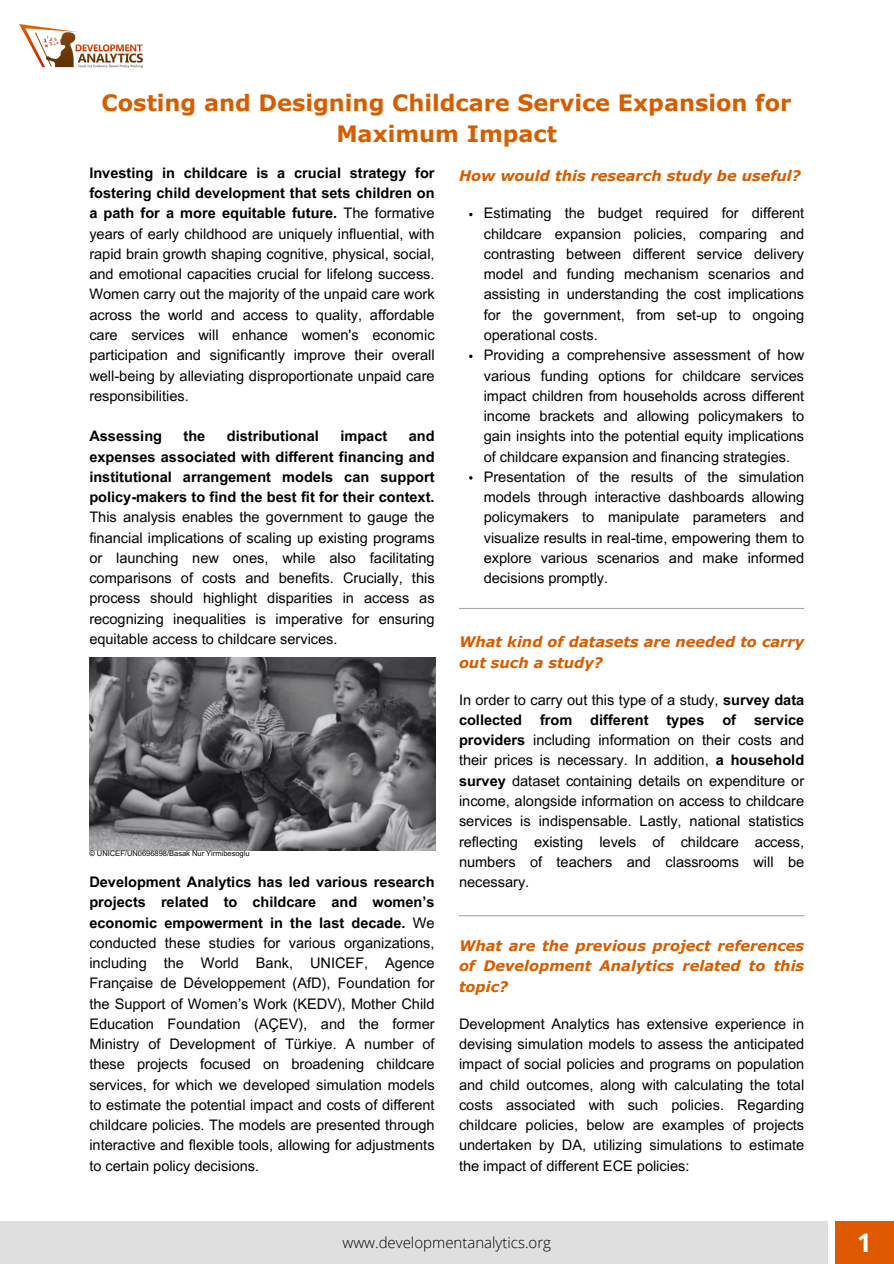
<style>
.page{position:relative;width:894px;height:1264px;background:#fff}
.page>*{position:absolute;margin:0;border:0;box-sizing:border-box;transform-origin:0 0}
.t1{font:700 25.5px "Open Sans";color:#fff}
.t2{font:700 22.5px/31.5px "Verdana Pro";color:#d85d00;text-align:center}
.t3{font:300 15px "Open Sans";color:#000}
.t4{font:14.55px/20.2px "Arial MT Pro";color:#000;text-align:justify}
.t5{font:italic 700 14.55px/20.2px "Verdana Pro";color:#d85d00}
.t6{font:700 14.55px "Arial MT Pro";color:#000}
.t7{font:7.5px "Arial MT Pro";color:#000}
.s1{font-weight:700}
</style>
<div class="page">
<img style="left:89px;top:657px;width:346px;height:193px">
<img style="left:19px;top:24px;width:124px;height:44px">
<div style="left:0;top:1220px;width:827px;height:43px;background:#d9d9d9"></div>
<div style="left:835px;top:1221px;width:58px;height:42px;background:#df5900"></div>
<hr style="left:459px;top:608px;width:345px;height:1px;background:#a8a6a6">
<hr style="left:459px;top:915px;width:345px;height:1px;background:#a8a6a6">
<h3 class="t2" style="left:102px;top:86px;width:691px">Costing and Designing Childcare Service Expansion for<br>Maximum Impact</h3>
<p class="t4" style="left:89px;top:164px;width:346px"><span class="s1">Investing in childcare is a crucial strategy for fostering child development that sets children on a path for a more equitable future.</span> The formative years of early childhood are uniquely influential, with rapid brain growth shaping cognitive, physical, social, and emotional capacities crucial for lifelong success.<br>Women carry out the majority of the unpaid care work across the world and access to quality, affordable care services will enhance women's economic participation and significantly improve their overall well-being by alleviating disproportionate unpaid care responsibilities.</p>
<p class="t6" style="left:89px;top:431px;width:74px">Assessing</p>
<p class="t6" style="left:183px;top:431px;width:23px">the</p>
<p class="t6" style="left:227px;top:431px;width:94px">distributional</p>
<p class="t6" style="left:340px;top:431px;width:48px">impact</p>
<p class="t4" style="left:89px;top:428px;width:346px;text-indent:319px"><span class="s1">and expenses associated with different financing and institutional arrangement models can support policy-makers to find the best fit for their context.<br></span>This analysis enables the government to gauge the financial implications of scaling up existing programs or launching new ones, while also facilitating comparisons of costs and benefits. Crucially, this process should highlight disparities in access as recognizing inequalities is imperative for ensuring equitable access to childcare services.</p>
<h2 class="t7" style="left:89px;top:850px;width:162px">© UNICEF/UN0696898/Basak Nur Yirmibesoglu</h2>
<p class="t4" style="left:89px;top:873px;width:346px"><span class="s1">Development Analytics has led various research projects related to childcare and women’s economic empowerment in the last decade.</span> We conducted these studies for various organizations, including the World Bank, UNICEF, Agence Française de Développement (AfD), Foundation for the Support of Women’s Work (KEDV), Mother Child Education Foundation (AÇEV), and the former Ministry of Development of Türkiye. A number of these projects focused on broadening childcare services, for which we developed simulation models to estimate the potential impact and costs of different childcare policies. The models are presented through interactive and flexible tools, allowing for adjustments to certain policy decisions.</p>
<p class="t5" style="left:459px;top:165px;width:343px">How would this research study be useful?</p>
<h1 class="t4" style="left:483px;top:205px;width:322px">Estimating the budget required for different childcare expansion policies, comparing and contrasting between different service delivery model and funding mechanism scenarios and assisting in understanding the cost implications for the government, from set-up to ongoing operational costs.</h1>
<h3 class="t4" style="left:483px;top:347px;width:322px">Providing a comprehensive assessment of how various funding options for childcare services impact children from households across different income brackets and allowing policymakers to gain insights into the potential equity implications of childcare expansion and financing strategies.</h3>
<h3 class="t4" style="left:483px;top:468px;width:322px">Presentation of the results of the simulation models through interactive dashboards allowing policymakers to manipulate parameters and visualize results in real-time, empowering them to explore various scenarios and make informed decisions promptly.</h3>
<h3 class="t5" style="left:459px;top:631px;width:346px">What kind of datasets are needed to carry out such a study?</h3>
<p class="t4" style="left:459px;top:691px;width:346px">In order to carry out this type of a study, <span class="s1">survey data collected from different types of service providers</span> including information on their costs and their prices is necessary. In addition, <span class="s1">a household survey</span> dataset containing details on expenditure or income, alongside information on access to childcare services is indispensable. Lastly, national statistics reflecting existing levels of childcare access, numbers of teachers and classrooms will be necessary.</p>
<p class="t5" style="left:459px;top:935px;width:346px;text-align:justify">What are the previous project references of Development Analytics related to this topic?</p>
<h2 class="t4" style="left:459px;top:1015px;width:346px">Development Analytics has extensive experience in devising simulation models to assess the anticipated impact of social policies and programs on population and child outcomes, along with calculating the total costs associated with such policies. Regarding childcare policies, below are examples of projects undertaken by DA, utilizing simulations to estimate the impact of different ECE policies:</h2>
<p class="t3" style="left:342px;top:1231px;width:210px">www.developmentanalytics.org</p>
<h3 class="t1" style="left:856px;top:1224px;width:16px">1</h3>
</div>
